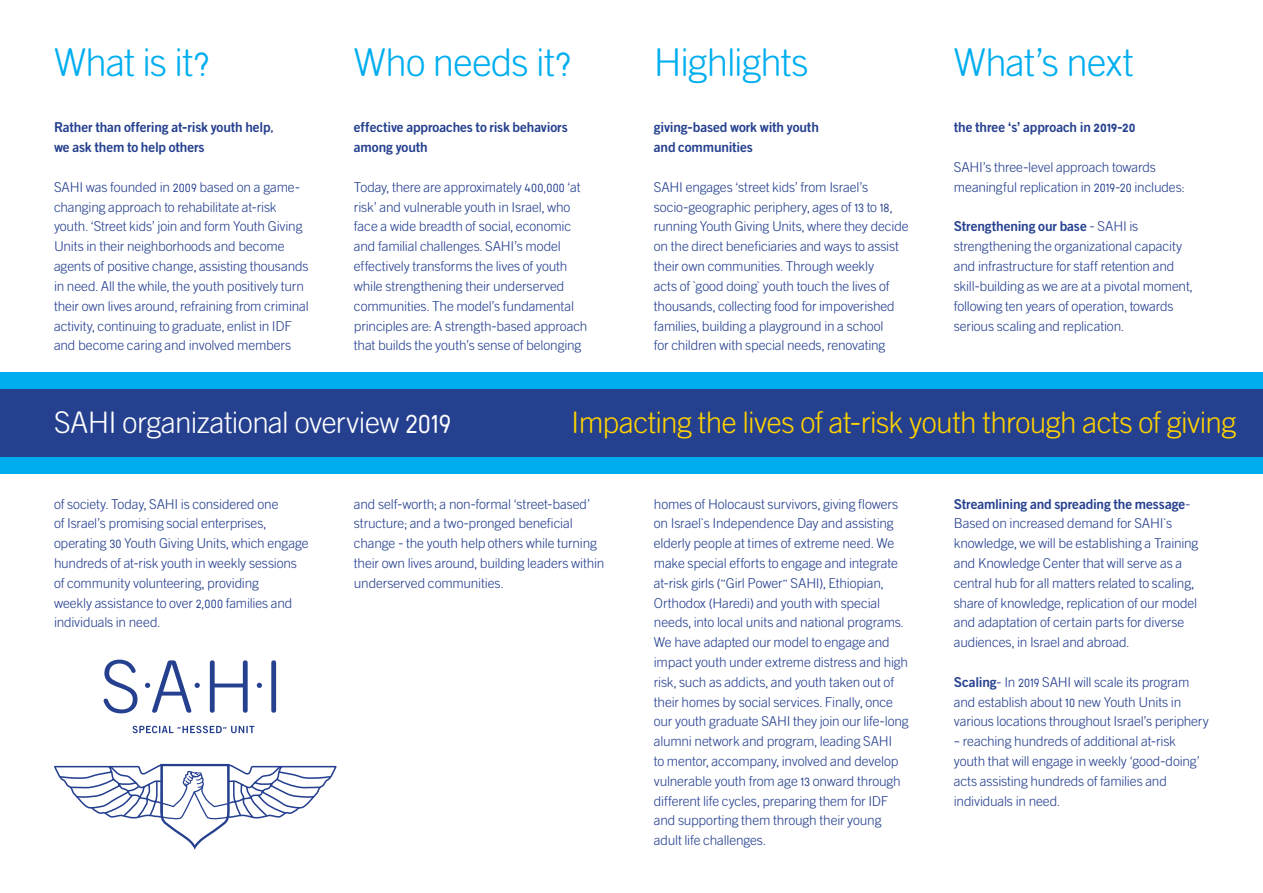
<style>
.page{position:relative;width:1263px;height:893px;background:#fff}
.page>*{position:absolute;margin:0;border:0;box-sizing:border-box;transform-origin:0 0}
.t1{font:300 46.5px "Next Exit Round";letter-spacing:-.02em;color:#00aeef}
.t2{font:300 36px "Next Exit Round";letter-spacing:-.015em;color:#ffd200}
.t3{font:300 36px "Next Exit Round";letter-spacing:-.015em;color:#fff}
.t4{font:300 16.5px/19.8px "Next Exit Round";letter-spacing:-.01em;color:#25408f}
.t5{font:16.5px/19.8px "Next Exit Round";letter-spacing:-.01em;color:#25408f}
.s1{font-weight:400}
.s2{font-weight:300}
</style>
<div class="page">
<div style="left:1px;top:372px;width:1262px;height:102px;background:#00aeef"></div>
<div style="left:1px;top:389px;width:1262px;height:68px;background:#25408f"></div>
<svg style="left:103px;top:660px;width:173px;height:53px"></svg>
<svg style="left:132px;top:726px;width:122px;height:7px"></svg>
<svg style="left:54px;top:763px;width:283px;height:86px"></svg>
<h1 class="t1" style="left:54px;top:38px;width:157px">What ?itis</h1>
<p class="t5" style="left:54px;top:118px;width:221px">Rather than offering at-risk youth help, we ask them to help others</p>
<p class="t4" style="left:54px;top:177px;width:248px">SAHI was founded in 2009 based on a game-</p>
<p class="t4" style="left:54px;top:217px;width:256px">youth ‘. Street kids’ join and form Youth Giving Units in their neighborhoods and become agents of positive change, assisting thousands in need. All the while, the youth positively turn their own lives around, refraining from criminal activity, continuing to graduate, enlist in IDF and become caring and involved members</p>
<p class="t4" style="left:54px;top:197px;width:224px">changing approach to rehabilitate -a t risk</p>
<h1 class="t1" style="left:354px;top:38px;width:219px">Who needs ?i t</h1>
<p class="t5" style="left:354px;top:118px;width:215px">effective approaches to risk behaviors among youth</p>
<p class="t4" style="left:354px;top:177px;width:235px">Today, there are approximately 400,000 ‘at risk’ and vulnerable youth in Israel, who face a wide breadth of social, economic and familial challenges. SAHI s’ model effectively transforms the lives of youth while strengthening their underserved communities. The model s’ fundamental principles are A: strength-based approach that builds the youths’ sense of belonging</p>
<h1 class="t1" style="left:654px;top:38px;width:156px">Highlights</h1>
<p class="t5" style="left:654px;top:118px;width:167px">giving-based work with youth and communities</p>
<p class="t4" style="left:654px;top:177px;width:256px">SAHI engages ‘street kids’ from Israel s’ socio-geographic periphery, ages of to13 18, running Youth Giving Units, where they decide on the direct beneficiaries and ways to assist their own communities. Through weekly<br>acts of `good doing` youth touch the lives of thousands, collecting food for impoverished families, building a playground in a school<br>for children with special needs, renovating</p>
<h1 class="t1" style="left:954px;top:38px;width:181px">What s’ next</h1>
<p class="t5" style="left:954px;top:118px;width:183px">the three ’ s‘ approach in 2019-20</p>
<p class="t4" style="left:954px;top:158px;width:232px">SAHI s’ three-level approach towards meaningful replication in 2019-20 includes:</p>
<p class="t4" style="left:954px;top:217px;width:240px"><span class="s1">Strengthening our base</span> - SAHI is strengthening the organizational capacity and infrastructure for staff retention and skill-building as we are at a pivotal moment, following ten years of operation, towards serious scaling and replication.</p>
<h2 class="t3" style="left:54px;top:404px;width:399px">SAHI organizational overview 2019</h2>
<h2 class="t2" style="left:571px;top:404px;width:667px">Impacting the lives of -a t risk youth through acts of giving</h2>
<p class="t4" style="left:54px;top:494px;width:256px">of society. Today, SAHI is considered one<br>of Israel s’ promising social enterprises, operating 30 Youth Giving Units, which engage hundreds of -a t risk youth in weekly sessions of community volunteering, providing<br>weekly assistance to over 2,000 families and individuals in need.</p>
<p class="t4" style="left:354px;top:494px;width:252px">and self-worth a; non-formal ‘street-based‘ structure; and a two-pronged beneficial change - the youth help others while turning their own lives around, building leaders within underserved communities.</p>
<p class="t4" style="left:654px;top:494px;width:256px">homes of Holocaust survivors, giving flowers on Israel s` Independence Day and assisting elderly people at times of extreme need. We make special efforts to engage and integrate<br>-a t risk girls ("Girl Power" SAHI ,) Ethiopian, Orthodox (Haredi) and youth with special needs, into local units and national programs.<br>We have adapted our model to engage and impact youth under extreme distress and high risk, such as addicts, and youth taken out of their homes by social services. Finally, once our youth graduate SAHI they join our life-long alumni network and program, leading SAHI<br>to mentor, accompany, involved and develop vulnerable youth from age 13 onward through different life cycles, preparing them for IDF and supporting them through their young adult life challenges.</p>
<p class="t5" style="left:954px;top:494px;width:238px">Streamlining and spreading the message<span class="s2">-</span></p>
<p class="t4" style="left:954px;top:534px;width:246px">knowledge, we will be establishing a Training and Knowledge Center that will serve as a central hub for all matters related to scaling, share of knowledge, replication of our model and adaptation of certain parts for diverse audiences in, Israel and abroad.</p>
<p class="t4" style="left:954px;top:672px;width:257px"><span class="s1">Scaling</span> In- 2019 SAHI will scale its program and establish about 10 new Youth Units in various locations throughout Israel s’ periphery</p>
<p class="t4" style="left:954px;top:732px;width:247px">– reaching hundreds of additional -a t risk youth that will engage in weekly ‘good-doing‘ acts assisting hundreds of families and individuals in need.</p>
<p class="t4" style="left:954px;top:514px;width:220px">Based on increased demand for SAHI s`</p>
</div>
